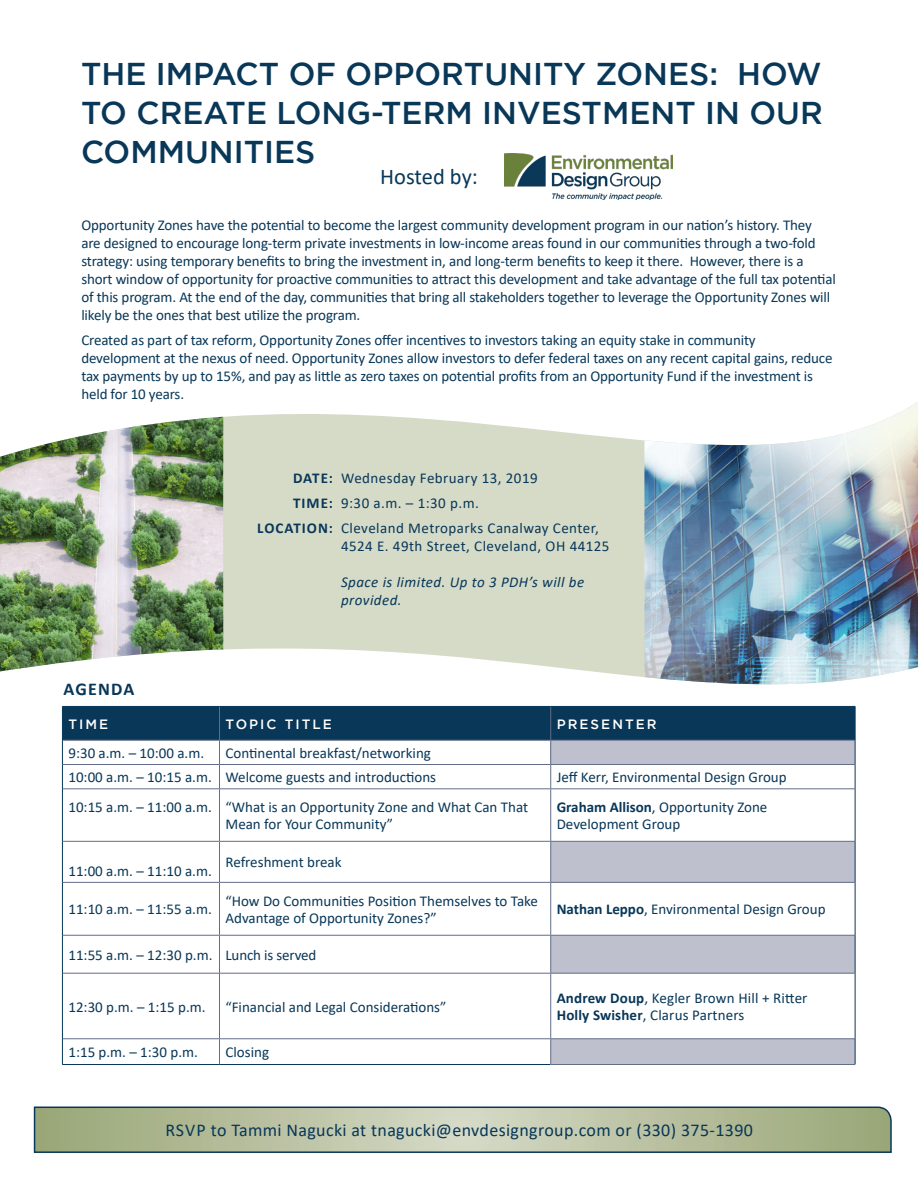
<style>
.page{position:relative;width:918px;height:1188px;background:#fff}
.page>*{position:absolute;margin:0;border:0;box-sizing:border-box;transform-origin:0 0}
.t1{font:500 31.5px/39px "Gotham";color:#083758;text-align:justify}
.t2{font:22.5px "Calibri";color:#083758}
.t3{font:18px "Calibri";letter-spacing:.02em;color:#083758}
.t4{font:700 18px "Calibri";letter-spacing:.07em;color:#083758}
.t5{font:15px/18px "Calibri";letter-spacing:-.01em;color:#083758}
.t6{font:15px/18px "Calibri";letter-spacing:.03em;color:#083758}
.t7{font:15px "Calibri";letter-spacing:.01em;color:#083758}
.t8{font:italic 15px/18px "Calibri";letter-spacing:.03em;color:#083758}
.t9{font:700 15px "Calibri";letter-spacing:.07em;color:#083758}
.t10{font:500 13.5px "Gotham";letter-spacing:.15em;color:#fff}
.s1{font-weight:700}
</style>
<div class="page">
<svg style="left:33px;top:1106px;width:859px;height:47px;background:#acb79a"></svg>
<svg style="left:0;top:414px;width:855px;height:326px;fill:#d6dbc8"></svg>
<img style="left:644px;top:402px;width:274px;height:284px">
<svg style="left:551px;top:842px;width:304px;height:222px"></svg>
<hr style="left:219px;top:789px;width:1px;height:52px;background:#626d87">
<hr style="left:550px;top:789px;width:1px;height:52px;background:#626d87">
<hr style="left:63px;top:841px;width:157px;height:1px;background:#626d87">
<hr style="left:220px;top:841px;width:331px;height:1px;background:#626d87">
<hr style="left:219px;top:842px;width:1px;height:40px;background:#626d87">
<hr style="left:63px;top:882px;width:157px;height:1px;background:#626d87">
<hr style="left:220px;top:882px;width:331px;height:1px;background:#626d87">
<hr style="left:219px;top:883px;width:1px;height:52px;background:#626d87">
<hr style="left:550px;top:883px;width:1px;height:52px;background:#626d87">
<hr style="left:63px;top:935px;width:157px;height:1px;background:#626d87">
<hr style="left:220px;top:935px;width:331px;height:1px;background:#626d87">
<hr style="left:219px;top:936px;width:1px;height:37px;background:#626d87">
<hr style="left:63px;top:973px;width:157px;height:1px;background:#626d87">
<hr style="left:220px;top:973px;width:331px;height:1px;background:#626d87">
<hr style="left:219px;top:974px;width:1px;height:64px;background:#626d87">
<hr style="left:550px;top:974px;width:1px;height:64px;background:#626d87">
<hr style="left:63px;top:1038px;width:157px;height:1px;background:#626d87">
<hr style="left:220px;top:1038px;width:331px;height:1px;background:#626d87">
<svg style="left:219px;top:1039px;width:1px;height:25px"></svg>
<hr style="left:62px;top:789px;width:1px;height:52px;background:#083758">
<hr style="left:855px;top:789px;width:1px;height:52px;background:#083758">
<hr style="left:62px;top:841px;width:1px;height:41px;background:#083758">
<hr style="left:62px;top:882px;width:1px;height:53px;background:#083758">
<hr style="left:855px;top:882px;width:1px;height:53px;background:#083758">
<hr style="left:62px;top:935px;width:1px;height:38px;background:#083758">
<hr style="left:62px;top:973px;width:1px;height:66px;background:#083758">
<hr style="left:855px;top:973px;width:1px;height:66px;background:#083758">
<svg style="left:62px;top:1039px;width:1px;height:25px"></svg>
<hr style="left:62px;top:1064px;width:158px;height:1px;background:#083758">
<hr style="left:220px;top:1064px;width:330px;height:1px;background:#083758">
<svg style="left:550px;top:1039px;width:1px;height:25px"></svg>
<hr style="left:551px;top:1038px;width:304px;height:1px;background:#626d87">
<svg style="left:855px;top:1039px;width:1px;height:25px"></svg>
<hr style="left:550px;top:1064px;width:305px;height:1px;background:#626d87">
<svg style="left:62px;top:706px;width:794px;height:83px"></svg>
<hr style="left:551px;top:788px;width:304px;height:1px;background:#626d87">
<hr style="left:550px;top:936px;width:1px;height:37px;background:#626d87">
<hr style="left:551px;top:935px;width:304px;height:1px;background:#626d87">
<hr style="left:855px;top:935px;width:1px;height:38px;background:#083758">
<hr style="left:551px;top:973px;width:304px;height:1px;background:#626d87">
<hr style="left:550px;top:842px;width:1px;height:40px;background:#626d87">
<hr style="left:551px;top:841px;width:304px;height:1px;background:#626d87">
<hr style="left:855px;top:841px;width:1px;height:41px;background:#083758">
<hr style="left:551px;top:882px;width:304px;height:1px;background:#626d87">
<img style="left:504px;top:154px;width:168px;height:45px">
<img style="left:0;top:417px;width:223px;height:254px">
<p class="t1" style="left:81px;top:53px;width:743px">THE IMPACT OF OPPORTUNITY ZONES: HOW TO CREATE LONG-TERM INVESTMENT IN OUR COMMUNITIES</p>
<p class="t2" style="left:380px;top:161px;width:99px">Hosted by:</p>
<p class="t5" style="left:81px;top:215px;width:756px">Opportunity Zones have the potential to become the largest community development program in our nation’s history. They<br>are designed to encourage long-term private investments in low-income areas found in our communities through a two-fold strategy: using temporary benefits to bring the investment in, and long-term benefits to keep it there. However, there is a short window of opportunity for proactive communities to attract this development and take advantage of the full tax potential of this program. At the end of the day, communities that bring all stakeholders together to leverage the Opportunity Zones will likely be the ones that best utilize the program.</p>
<p class="t5" style="left:81px;top:330px;width:753px">Created as part of tax reform, Opportunity Zones offer incentives to investors taking an equity stake in community development at the nexus of need. Opportunity Zones allow investors to defer federal taxes on any recent capital gains, reduce tax payments by up to 15%, and pay as little as zero taxes on potential profits from an Opportunity Fund if the investment is held for 10 years.</p>
<p class="t4" style="left:63px;top:676px;width:72px">AGENDA</p>
<p class="t9" style="left:293px;top:468px;width:41px">DATE:</p>
<p class="t9" style="left:293px;top:492px;width:41px">TIME:</p>
<p class="t9" style="left:257px;top:517px;width:77px">LOCATION:</p>
<p class="t6" style="left:341px;top:469px;width:198px">Wednesday February 13, 2019</p>
<p class="t5" style="left:341px;top:494px;width:139px">9:30 a.m. – 1:30 p.m.</p>
<p class="t6" style="left:341px;top:518px;width:270px">Cleveland Metroparks Canalway Center,<br>4524 E. 49th Street, Cleveland, OH 44125</p>
<p class="t8" style="left:341px;top:572px;width:245px">Space is limited. Up to 3 PDH’s will be provided.</p>
<p class="t10" style="left:68px;top:716px;width:41px">TIME</p>
<p class="t10" style="left:226px;top:716px;width:108px">TOPIC TITLE</p>
<p class="t10" style="left:557px;top:716px;width:101px">PRESENTER</p>
<p class="t5" style="left:68px;top:744px;width:137px">9:30 a.m. – 10:00 a.m.</p>
<p class="t5" style="left:226px;top:744px;width:207px">Continental breakfast/networking</p>
<p class="t5" style="left:68px;top:768px;width:145px">10:00 a.m. – 10:15 a.m.</p>
<p class="t5" style="left:226px;top:768px;width:212px">Welcome guests and introductions</p>
<p class="t5" style="left:557px;top:768px;width:231px">Jeff Kerr, Environmental Design Group</p>
<p class="t5" style="left:68px;top:798px;width:145px">10:15 a.m. – 11:00 a.m.</p>
<p class="t5" style="left:226px;top:799px;width:304px;line-height:16.5px">“What is an Opportunity Zone and What Can That<br>Mean for Your Community”</p>
<p class="t5" style="left:557px;top:799px;width:212px;line-height:16.5px"><span class="s1">Graham Allison</span>, Opportunity Zone<br>Development Group</p>
<p class="t5" style="left:68px;top:862px;width:145px">11:00 a.m. – 11:10 a.m.</p>
<p class="t5" style="left:226px;top:853px;width:118px">Refreshment break</p>
<p class="t5" style="left:68px;top:900px;width:145px">11:10 a.m. – 11:55 a.m.</p>
<p class="t5" style="left:226px;top:893px;width:314px;line-height:16.5px">“How Do Communities Position Themselves to Take<br>Advantage of Opportunity Zones?”</p>
<p class="t5" style="left:557px;top:900px;width:270px"><span class="s1">Nathan Leppo</span>, Environmental Design Group</p>
<p class="t5" style="left:68px;top:945px;width:146px">11:55 a.m. – 12:30 p.m.</p>
<p class="t5" style="left:226px;top:945px;width:92px">Lunch is served</p>
<p class="t5" style="left:68px;top:997px;width:139px">12:30 p.m. – 1:15 p.m.</p>
<p class="t5" style="left:226px;top:997px;width:222px">“Financial and Legal Considerations”</p>
<p class="t7" style="left:557px;top:988px;width:252px"><span class="s1">Andrew Doup</span>, Kegler Brown Hill + Ritter</p>
<p class="t7" style="left:557px;top:1004px;width:189px"><span class="s1">Holly Swisher</span>, Clarus Partners</p>
<p class="t5" style="left:68px;top:1043px;width:131px">1:15 p.m. – 1:30 p.m.</p>
<p class="t5" style="left:226px;top:1043px;width:45px">Closing</p>
<p class="t3" style="left:165px;top:1118px;width:589px">RSVP to Tammi Nagucki at tnagucki@envdesigngroup.com or (330) 375-1390</p>
</div>
